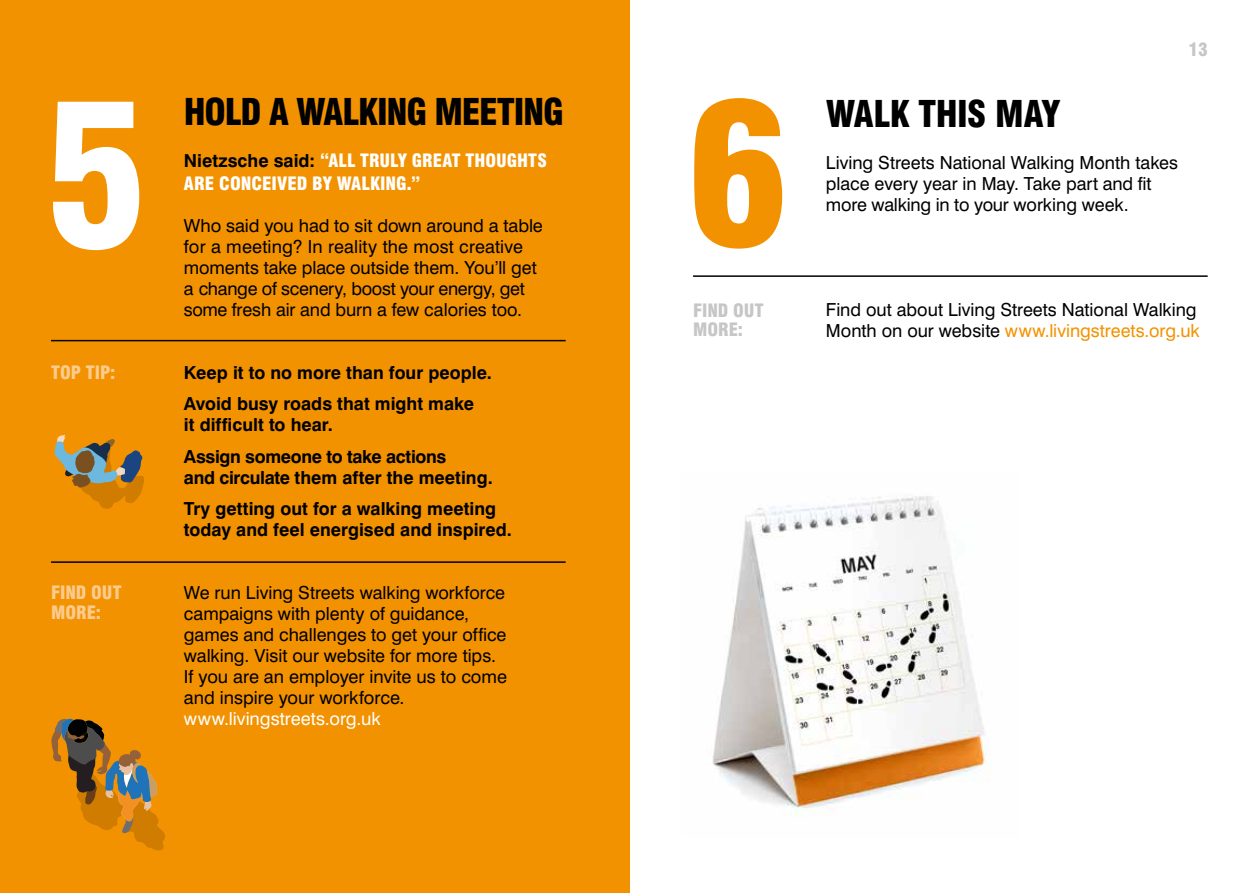
<style>
.page{position:relative;width:1259px;height:893px;background:#fff}
.page>*{position:absolute;margin:0;border:0;box-sizing:border-box;transform-origin:0 0}
.t1{font:900 condensed 195px "Swiss 721 BT";color:#fff}
.t2{font:900 condensed 195px "Swiss 721 BT";color:#f39200}
.t3{font:900 condensed 36px "Swiss 721 BT";letter-spacing:-.025em;color:#000}
.t4{font:18px/21px "Swiss 721 BT";color:#000}
.t5{font:700 18px/31.5px "Swiss 721 BT";color:#000}
.t6{font:900 condensed 18px/22.5px "Swiss 721 BT";letter-spacing:-.005em;color:#fff}
.t7{font:18px "Swiss 721 BT";color:#fff}
.t8{font:900 condensed 18px/19.5px "Swiss 721 BT";letter-spacing:-.005em;color:#fccb8e}
.t9{font:900 condensed 18px/19.5px "Swiss 721 BT";letter-spacing:-.005em;color:#c6c6c6}
.s1{font-weight:700;font-stretch:normal;color:#000}
.s2{color:#f39200}
</style>
<div class="page">
<div style="left:0;top:0;width:629px;height:893px;background:#f39200"></div>
<hr style="left:51px;top:561px;width:515px;height:2px;background:#000">
<hr style="left:51px;top:340px;width:515px;height:1px;background:#000">
<hr style="left:693px;top:275px;width:514px;height:2px;background:#000">
<img style="left:713px;top:496px;width:277px;height:320px">
<svg style="left:55px;top:435px;width:89px;height:74px"></svg>
<svg style="left:51px;top:718px;width:114px;height:132px"></svg>
<p class="t9" style="left:1188px;top:40px;width:21px">13</p>
<h2 class="t3" style="left:184px;top:91px;width:381px">HOLD A WALKING MEETING</h2>
<p class="t6" style="left:184px;top:150px;width:364px"><span class="s1">Nietzsche said:</span> “ALL TRULY GREAT THOUGHTS<br>ARE CONCEIVED BY WALKING.”</p>
<p class="t4" style="left:184px;top:215px;width:360px">Who said you had to sit down around a table for a meeting? In reality the most creative moments take place outside them. You’ll get a change of scenery, boost your energy, get some fresh air and burn a few calories too.</p>
<h1 class="t2" style="left:686px;top:58px;width:106px">6</h1>
<h1 class="t1" style="left:44px;top:59px;width:106px">5</h1>
<h2 class="t3" style="left:826px;top:93px;width:236px">WALK THIS MAY</h2>
<p class="t4" style="left:826px;top:152px;width:353px">Living Streets National Walking Month takes place every year in May. Take part and fit more walking in to your working week.</p>
<p class="t9" style="left:693px;top:301px;width:72px">FIND OUT<br>MORE:</p>
<p class="t4" style="left:826px;top:299px;width:375px">Find out about Living Streets National Walking<br>Month on our website <span class="s2">www.livingstreets.org.uk</span></p>
<p class="t8" style="left:51px;top:363px;width:66px">TOP TIP:</p>
<p class="t8" style="left:51px;top:583px;width:72px">FIND OUT<br>MORE:</p>
<p class="t5" style="left:184px;top:357px;width:309px">Keep it to no more than four people.<br>Avoid busy roads that might make</p>
<p class="t5" style="left:184px;top:409px;width:264px">it difficult to hear.<br>Assign someone to take actions</p>
<p class="t5" style="left:184px;top:462px;width:314px">and circulate them after the meeting.<br>Try getting out for a walking meeting</p>
<p class="t5" style="left:184px;top:514px;width:329px">today and feel energised and inspired.</p>
<p class="t4" style="left:184px;top:582px;width:324px">We run Living Streets walking workforce campaigns with plenty of guidance, games and challenges to get your office walking. Visit our website for more tips.<br>If you are an employer invite us to come and inspire your workforce.</p>
<p class="t7" style="left:184px;top:708px;width:198px">www.livingstreets.org.uk</p>
</div>
